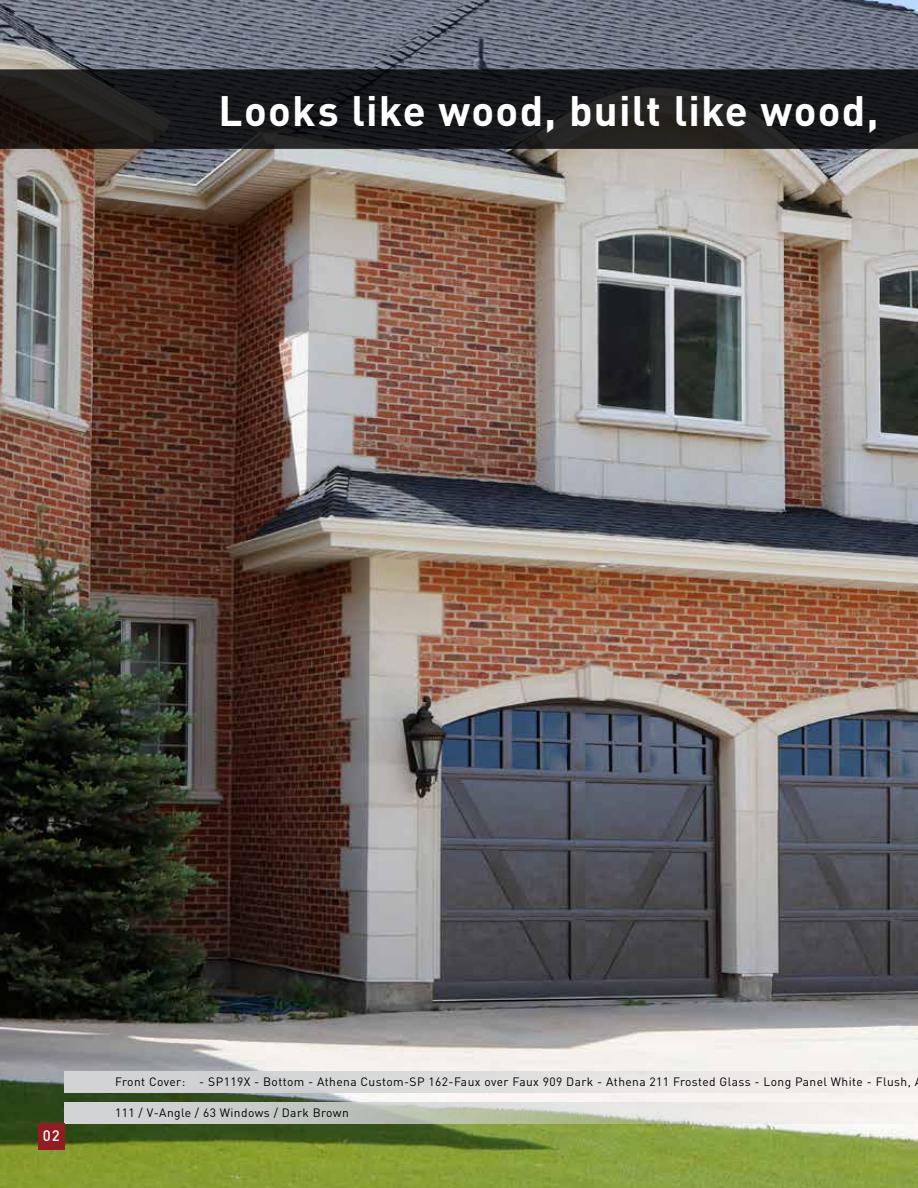
<style>
.page{position:relative;width:918px;height:1188px;background:#fff}
.page>*{position:absolute;margin:0;border:0;box-sizing:border-box;transform-origin:0 0}
.t1{font:700 42px "DIN Pro";letter-spacing:.03em;color:#fff}
.t2{font:500 15px "DIN Pro";color:#fff}
.t3{font:12px "DIN Pro";letter-spacing:.035em;color:#000}
</style>
<div class="page">
<img style="left:0;top:0;width:918px;height:1188px">
<svg style="left:0;top:68px;width:918px;height:82px;background:#1c1c1e"></svg>
<svg style="left:65px;top:1102px;width:853px;height:21px;background:#d4d6cf"></svg>
<div style="left:65px;top:1071px;width:853px;height:21px;background:linear-gradient(to right,#cacdcf,#f5f0ee)"></div>
<div style="left:38px;top:1123px;width:27px;height:27px;background:#931b22"></div>
<h1 class="t1" style="left:219px;top:82px;width:662px">Looks like wood, built like wood,</h1>
<p class="t2" style="left:43px;top:1126px;width:18px">02</p>
<p class="t3" style="left:115px;top:1074px;width:797px">Front Cover: - SP119X - Bottom - Athena Custom-SP 162-Faux over Faux 909 Dark - Athena 211 Frosted Glass - Long Panel White - Flush,</p>
<p class="t3" style="left:115px;top:1105px;width:235px">111 / V-Angle / 63 Windows / Dark Brown</p>
</div>
